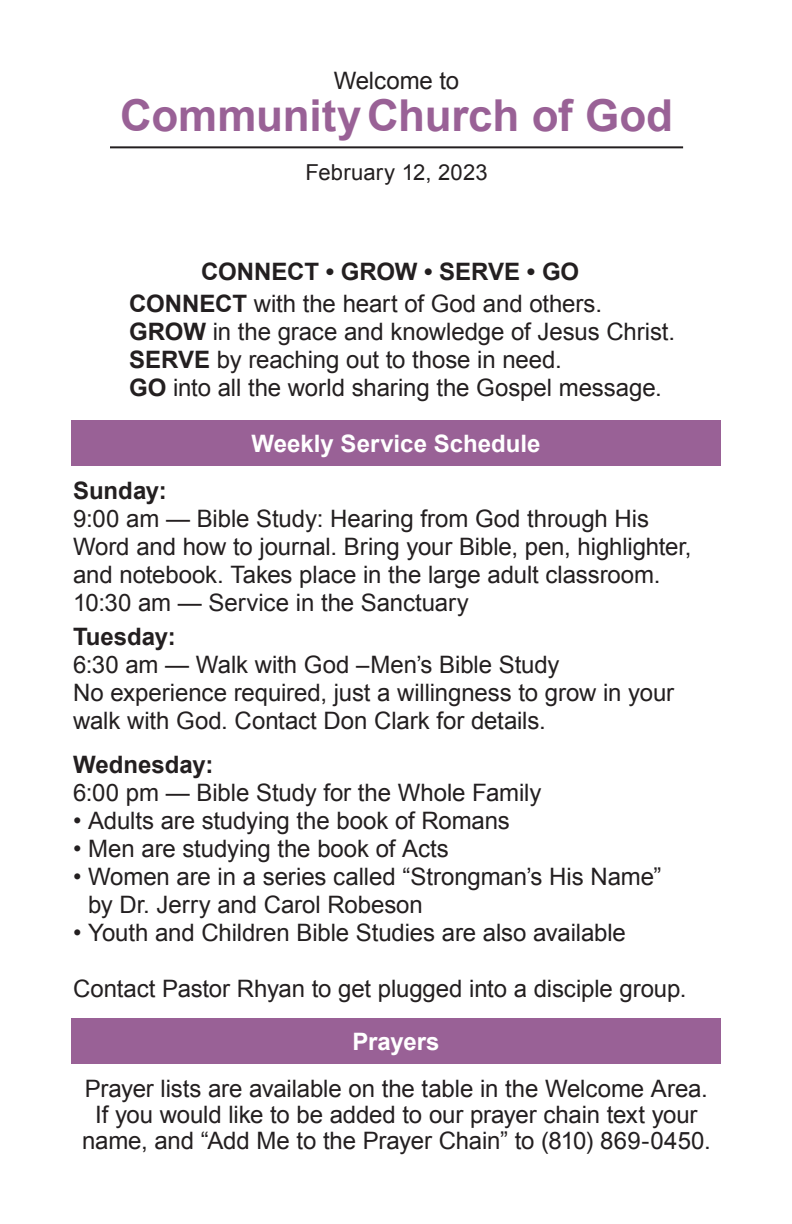
<style>
.page{position:relative;width:792px;height:1224px;background:#fff}
.page>*{position:absolute;margin:0;border:0;box-sizing:border-box;transform-origin:0 0}
.t1{font:700 44px "Arial";letter-spacing:-.005em;color:#996196}
.t2{font:24px/28px "Arial";letter-spacing:-.005em;color:#231f20}
.t3{font:700 24px/32px "Arial";letter-spacing:-.005em;color:#231f20}
.t4{font:700 24px "Arial";color:#fff}
.t5{font:22px "Arial";letter-spacing:.01em;color:#231f20}
.s1{font-weight:400}
.s2{font-weight:700}
</style>
<div class="page">
<hr style="left:110px;top:146px;width:573px;height:2px;background:#231f20">
<div style="left:71px;top:421px;width:650px;height:45px;background:#996196"></div>
<div style="left:71px;top:1019px;width:650px;height:45px;background:#996196"></div>
<p class="t2" style="left:334px;top:66px;width:127px">Welcome to</p>
<h1 class="t1" style="left:120px;top:86px;width:555px">CommunityChurch of God</h1>
<p class="t5" style="left:305px;top:158px;width:184px">February 12, 2023</p>
<p class="t3" style="left:129px;top:256px;width:474px;text-indent:72px">CONNECT • GROW • SERVE • GO<br>CONNECT <span class="s1">with the heart of God and others.</span></p>
<p class="t2" style="left:129px;top:318px;width:547px"><span class="s2">GROW</span> in the grace and knowledge of Jesus Christ.<br><span class="s2">SERVE</span> by reaching out to those in need.<br><span class="s2">GO</span> into all the world sharing the Gospel message.</p>
<p class="t4" style="left:252px;top:428px;width:290px">Weekly Service Schedule</p>
<p class="t3" style="left:73px;top:476px;width:95px">Sunday:</p>
<p class="t2" style="left:73px;top:505px;width:620px">9:00 am — Bible Study: Hearing from God through His Word and how to journal. Bring your Bible, pen, highlighter, and notebook. Takes place in the large adult classroom.<br>10:30 am — Service in the Sanctuary</p>
<p class="t3" style="left:73px;top:622px;width:104px">Tuesday:</p>
<p class="t2" style="left:73px;top:651px;width:603px">6:30 am — Walk with God –Men’s Bible Study<br>No experience required, just a willingness to grow in your walk with God. Contact Don Clark for details.</p>
<p class="t3" style="left:73px;top:750px;width:142px">Wednesday:</p>
<p class="t2" style="left:73px;top:779px;width:470px">6:00 pm — Bible Study for the Whole Family</p>
<p class="t2" style="left:73px;top:807px;width:438px">• Adults are studying the book of Romans</p>
<p class="t2" style="left:73px;top:835px;width:377px">• Men are studying the book of Acts</p>
<p class="t2" style="left:88px;top:863px;width:575px;text-indent:-15px">• Women are in a series called “Strongman’s His Name” by Dr. Jerry and Carol Robeson</p>
<p class="t2" style="left:73px;top:919px;width:554px">• Youth and Children Bible Studies are also available</p>
<p class="t2" style="left:73px;top:975px;width:615px">Contact Pastor Rhyan to get plugged into a disciple group.</p>
<p class="t4" style="left:352px;top:1026px;width:89px">Prayers</p>
<p class="t2" style="left:82px;top:1076px;width:630px;line-height:26px;text-align:center">Prayer lists are available on the table in the Welcome Area.<br>If you would like to be added to our prayer chain text your name, and “Add Me to the Prayer Chain” to (810) 869-0450.</p>
</div>
